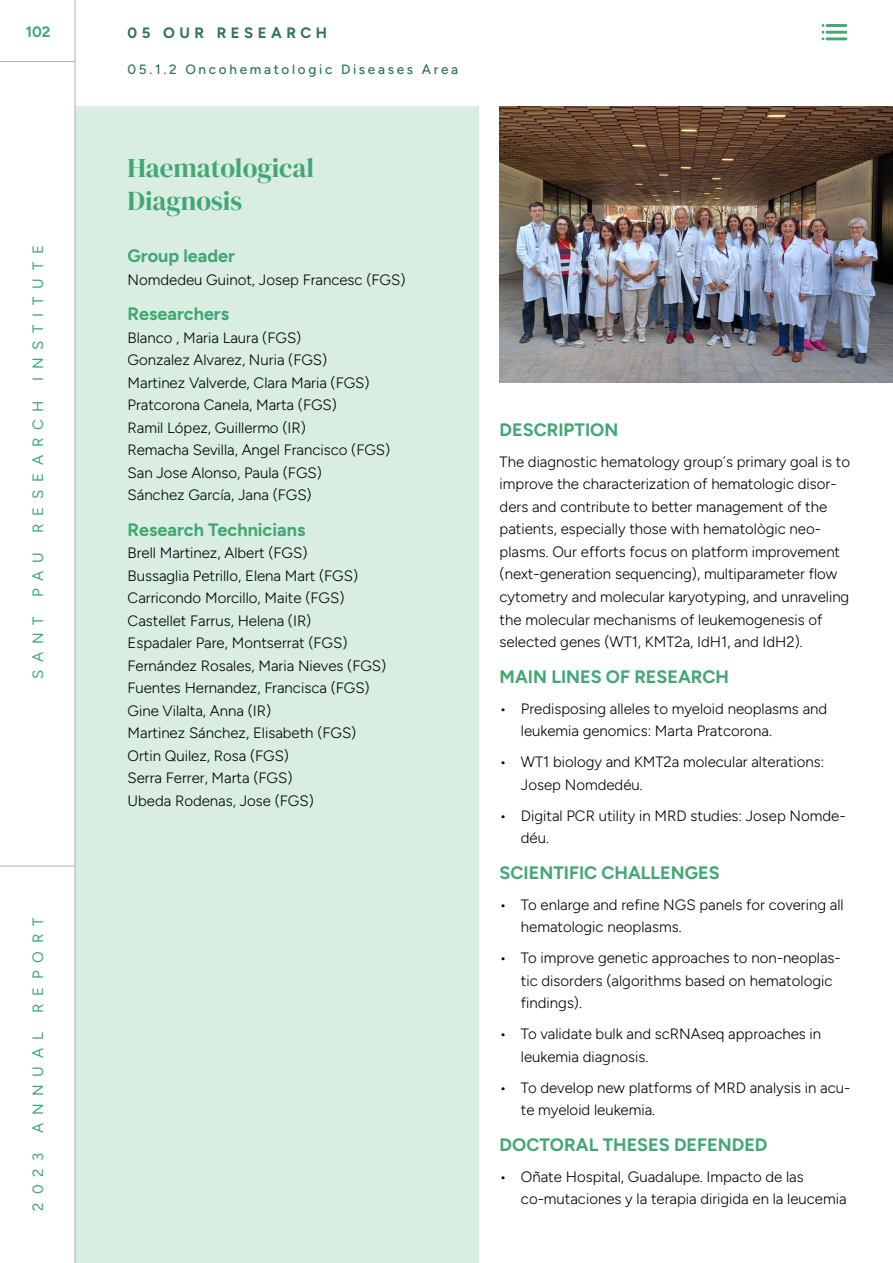
<style>
.page{position:relative;width:893px;height:1263px;background:#fff}
.page>*{position:absolute;margin:0;border:0;box-sizing:border-box;transform-origin:0 0}
.t1{font:27px/33px "DM Serif Display";color:#41a773}
.Subtitol_research_group{font:700 18px "Figtree";color:#41a773}
.Subtitol_research_group-2{font:300 15px/22.5px "Figtree";color:#000}
.Llista_noms_research_group{font:300 15px "Figtree";color:#000}
.t2{font:15px "Figtree";letter-spacing:.52em;color:#41a773}
.t3{font:700 15px "Figtree";letter-spacing:.3em;color:#2e7453}
.t4{font:700 15px "Figtree";color:#41a773}
.t5{font:500 13.5px "Figtree";letter-spacing:.2em;color:#2e7453}
</style>
<div class="page">
<div style="left:75px;top:106px;width:403px;height:1157px;background:#d9ede3"></div>
<img style="left:500px;top:106px;width:393px;height:277px">
<hr style="left:75px;top:0;width:1px;height:1263px;background:#b3b2b2">
<hr style="left:0;top:61px;width:75px;height:1px;background:#b3b2b2">
<hr style="left:0;top:866px;width:75px;height:1px;background:#b3b2b2">
<hr style="left:827px;top:24px;width:19px;height:3px;background:#41a773">
<hr style="left:827px;top:31px;width:19px;height:3px;background:#41a773">
<hr style="left:827px;top:37px;width:19px;height:3px;background:#41a773">
<p class="t4" style="left:26px;top:22px;width:26px">102</p>
<p class="t2" style="left:30px;top:381px;width:137px;rotate:-90deg">INSTITUTE</p>
<p class="t2" style="left:30px;top:533px;width:134px;rotate:-90deg">RESEARCH</p>
<p class="t2" style="left:30px;top:597px;width:47px;rotate:-90deg">PAU</p>
<p class="t2" style="left:30px;top:679px;width:64px;rotate:-90deg">SANT</p>
<p class="t2" style="left:30px;top:1013px;width:97px;rotate:-90deg">REPORT</p>
<p class="t2" style="left:30px;top:1133px;width:102px;rotate:-90deg">ANNUAL</p>
<p class="t2" style="left:30px;top:1210px;width:59px;rotate:-90deg">2023</p>
<p class="t3" style="left:128px;top:23px;width:201px">05 OUR RESEARCH</p>
<p class="t5" style="left:128px;top:62px;width:332px">05.1.2 Oncohematologic Diseases Area</p>
<p class="t1" style="left:128px;top:152px;width:188px">Haematological<br>Diagnosis</p>
<p class="Subtitol_research_group" style="left:128px;top:245px;width:109px">Group leader</p>
<p class="Llista_noms_research_group" style="left:128px;top:271px;width:279px">Nomdedeu Guinot, Josep Francesc (FGS)</p>
<p class="Subtitol_research_group" style="left:128px;top:303px;width:103px">Researchers</p>
<p class="Llista_noms_research_group" style="left:128px;top:329px;width:175px">Blanco , Maria Laura (FGS)</p>
<p class="Llista_noms_research_group" style="left:128px;top:352px;width:201px">Gonzalez Alvarez, Nuria (FGS)</p>
<p class="Llista_noms_research_group" style="left:128px;top:374px;width:244px">Martinez Valverde, Clara Maria (FGS)</p>
<p class="Llista_noms_research_group" style="left:128px;top:397px;width:211px">Pratcorona Canela, Marta (FGS)</p>
<p class="Llista_noms_research_group" style="left:128px;top:419px;width:180px">Ramil López, Guillermo (IR)</p>
<p class="Llista_noms_research_group" style="left:128px;top:442px;width:264px">Remacha Sevilla, Angel Francisco (FGS)</p>
<p class="Llista_noms_research_group" style="left:128px;top:464px;width:196px">San Jose Alonso, Paula (FGS)</p>
<p class="Llista_noms_research_group" style="left:128px;top:487px;width:186px">Sánchez García, Jana (FGS)</p>
<p class="Subtitol_research_group" style="left:128px;top:519px;width:179px">Research Technicians</p>
<p class="Llista_noms_research_group" style="left:128px;top:545px;width:181px">Brell Martinez, Albert (FGS)</p>
<p class="Llista_noms_research_group" style="left:128px;top:567px;width:232px">Bussaglia Petrillo, Elena Mart (FGS)</p>
<p class="Llista_noms_research_group" style="left:128px;top:590px;width:218px">Carricondo Morcillo, Maite (FGS)</p>
<p class="Llista_noms_research_group" style="left:128px;top:612px;width:185px">Castellet Farrus, Helena (IR)</p>
<p class="Llista_noms_research_group" style="left:128px;top:635px;width:221px">Espadaler Pare, Montserrat (FGS)</p>
<p class="Llista_noms_research_group" style="left:128px;top:657px;width:260px">Fernández Rosales, Maria Nieves (FGS)</p>
<p class="Llista_noms_research_group" style="left:128px;top:680px;width:244px">Fuentes Hernandez, Francisca (FGS)</p>
<p class="Llista_noms_research_group" style="left:128px;top:702px;width:145px">Gine Vilalta, Anna (IR)</p>
<p class="Llista_noms_research_group" style="left:128px;top:725px;width:230px">Martinez Sánchez, Elisabeth (FGS)</p>
<p class="Llista_noms_research_group" style="left:128px;top:747px;width:163px">Ortin Quilez, Rosa (FGS)</p>
<p class="Llista_noms_research_group" style="left:128px;top:770px;width:166px">Serra Ferrer, Marta (FGS)</p>
<p class="Llista_noms_research_group" style="left:128px;top:792px;width:188px">Ubeda Rodenas, Jose (FGS)</p>
<p class="Subtitol_research_group" style="left:500px;top:419px;width:120px">DESCRIPTION</p>
<p class="Subtitol_research_group-2" style="left:500px;top:450px;width:352px">The diagnostic hematology group´s primary goal is to improve the characterization of hematologic disor&shy;ders and contribute to better management of the patients, especially those with hematològic neo&shy;plasms. Our efforts focus on platform improvement (next-generation sequencing), multiparameter flow cytometry and molecular karyotyping, and unraveling the molecular mechanisms of leukemogenesis of selected genes (WT1, KMT2a, IdH1, and IdH2).</p>
<p class="Subtitol_research_group" style="left:500px;top:665px;width:231px">MAIN LINES OF RESEARCH</p>
<p class="Subtitol_research_group-2" style="left:521px;top:697px;width:308px;text-indent:-21px">• Predisposing alleles to myeloid neoplasms and leukemia genomics: Marta Pratcorona.</p>
<p class="Subtitol_research_group-2" style="left:521px;top:750px;width:305px;text-indent:-21px">• WT1 biology and KMT2a molecular alterations:<br>Josep Nomdedéu.</p>
<p class="Subtitol_research_group-2" style="left:521px;top:804px;width:326px;text-indent:-21px">• Digital PCR utility in MRD studies: Josep Nomde&shy;déu.</p>
<p class="Subtitol_research_group" style="left:500px;top:861px;width:222px">SCIENTIFIC CHALLENGES</p>
<p class="Subtitol_research_group-2" style="left:521px;top:893px;width:324px;text-indent:-21px">• To enlarge and refine NGS panels for covering all hematologic neoplasms.</p>
<p class="Subtitol_research_group-2" style="left:521px;top:947px;width:321px;text-indent:-21px">• To improve genetic approaches to non-neoplas&shy;tic disorders (algorithms based on hematologic findings).</p>
<p class="Subtitol_research_group-2" style="left:521px;top:1023px;width:302px;text-indent:-21px">• To validate bulk and scRNAseq approaches in leukemia diagnosis.</p>
<p class="Subtitol_research_group-2" style="left:521px;top:1076px;width:331px;text-indent:-21px">• To develop new platforms of MRD analysis in acu&shy;te myeloid leukemia.</p>
<p class="Subtitol_research_group" style="left:500px;top:1133px;width:269px">DOCTORAL THESES DEFENDED</p>
<p class="Subtitol_research_group-2" style="left:521px;top:1165px;width:327px;text-indent:-21px">• Oñate Hospital, Guadalupe. Impacto de las co-mutaciones y la terapia dirigida en la leucemia</p>
</div>
